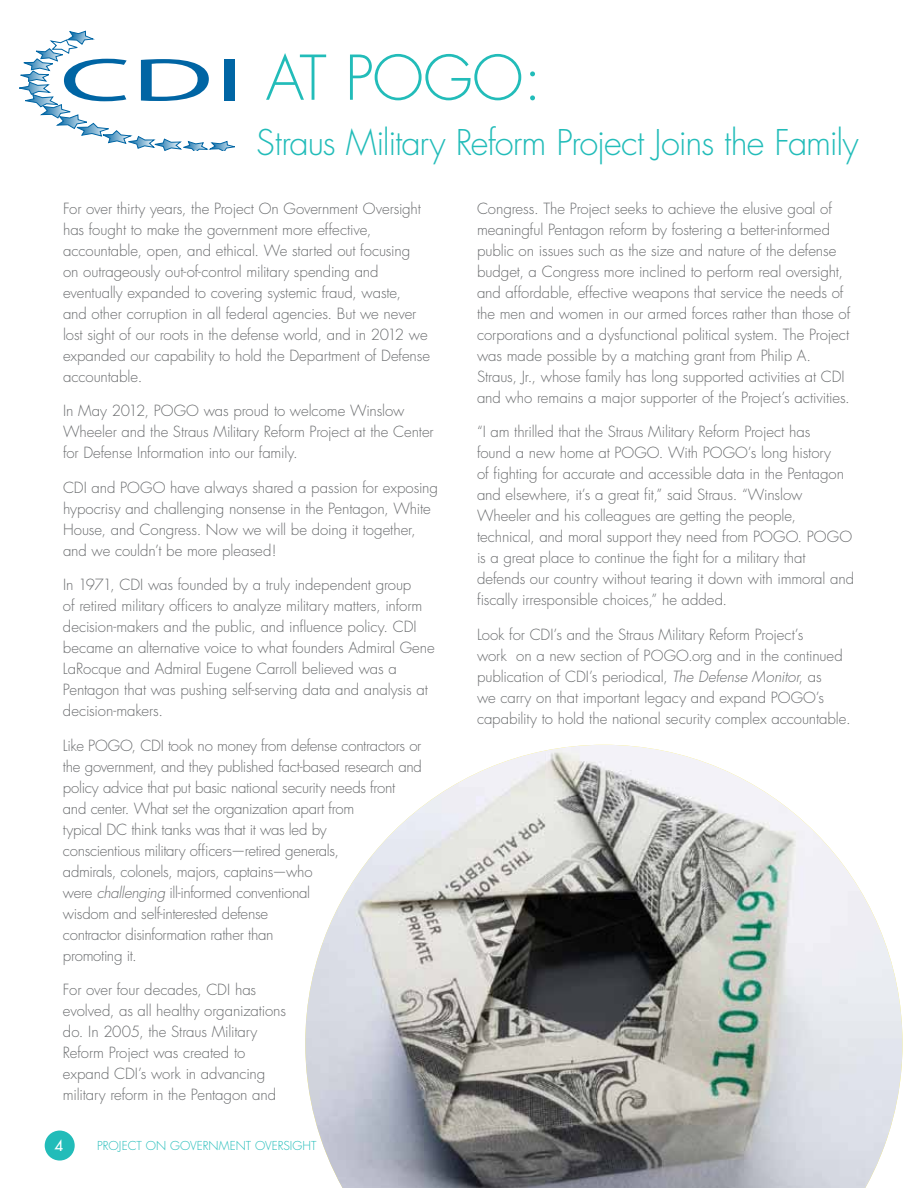
<style>
.page{position:relative;width:918px;height:1188px;background:#fff}
.page>*{position:absolute;margin:0;border:0;box-sizing:border-box;transform-origin:0 0}
.t1{font:300 60px "Futura";color:#22bcb9}
.t2{font:300 34.5px "Futura";letter-spacing:-.03em;color:#22bcb9}
.t3{font:300 15px/21px "Futura";letter-spacing:-.005em;color:#6a6c6e}
.t4{font:15px "Futura";color:#fff}
.t5{font:300 12px "Futura";letter-spacing:.01em;color:#22bcb9}
.s1{font-family:"Myriad";font-weight:400;font-size:61.2px;color:#0065a4}
.s2{font-style:italic}
</style>
<div class="page">
<div style="left:45px;top:1131px;width:30px;height:30px;background:#22bcb9;border-radius:50%"></div>
<svg style="left:19px;top:31px;width:216px;height:120px"></svg>
<img style="left:305px;top:745px;width:598px;height:443px">
<h1 class="t1" style="left:60px;top:42px;width:484px"><span class="s1">CDI</span> at POGO:</h1>
<h2 class="t2" style="left:256px;top:121px;width:604px">Straus Military Reform Project Joins the Family</h2>
<p class="t3" style="left:63px;top:198px;width:369px">For over thirty years, the Project On Government Oversight has fought to make the government more effective, accountable, open, and ethical. We started out focusing<br>on outrageously out-of-control military spending and eventually expanded to covering systemic fraud, waste,<br>and other corruption in all federal agencies. But we never lost sight of our roots in the defense world, and in 2012 we expanded our capability to hold the Department of Defense accountable.</p>
<p class="t3" style="left:63px;top:401px;width:372px">I n May 2012, POGO was proud to welcome Winslow<br>Wheeler and the Straus Military Reform Project at the Center for Defense I nformation into our family.</p>
<p class="t3" style="left:63px;top:477px;width:377px">CDI and POGO have always shared a passion for exposing hypocrisy and challenging nonsense in the Pentagon, White House, and Congress. Now we will be doing it together, and we couldn’t be more pleased!</p>
<p class="t3" style="left:63px;top:575px;width:373px">I n 1971, CDI was founded by a truly independent group<br>of retired military officers to analyze military matters, inform decision-makers and the public, and influence policy. CDI became an alternative voice to what founders Admiral Gene LaRocque and Admiral Eugene Carroll believed was a Pentagon that was pushing self-serving data and analysis at decision-makers.</p>
<p class="t3" style="left:63px;top:735px;width:360px">Like POGO, CDI took no money from defense contractors or the government, and they published fact-based research and policy advice that put basic national security needs front and center. What set the organization apart from<br>typical DC think tanks was that it was led by<br>conscientious military officers—retired generals,<br>admirals, colonels, majors, captains—who<br>were <span class="s2">challenging</span> ill-informed conventional<br>wisdom and self-interested defense<br>contractor disinformation rather than<br>promoting it.</p>
<p class="t3" style="left:63px;top:980px;width:225px">For over four decades, CDI has evolved, as all healthy organizations do. I n 2005, the Straus Military<br>Reform Project was created to expand CDI ’s work in advancing military reform in the Pentagon and</p>
<p class="t4" style="left:55px;top:1137px;width:10px">4</p>
<p class="t5" style="left:97px;top:1138px;width:221px">Project On Government Oversight</p>
<p class="t3" style="left:477px;top:198px;width:375px">Congress. The Project seeks to achieve the elusive goal of meaningful Pentagon reform by fostering a better-informed public on issues such as the size and nature of the defense budget, a Congress more inclined to perform real oversight, and affordable, effective weapons that service the needs of the men and women in our armed forces rather than those of corporations and a dysfunctional political system. The Project was made possible by a matching grant from Philip A.<br>Straus, Jr., whose family has long supported activities at CDI and who remains a major supporter of the Project’s activities.</p>
<p class="t3" style="left:477px;top:422px;width:379px">“I am thrilled that the Straus Military Reform Project has<br>found a new home at POGO. With POGO’s long history<br>of fighting for accurate and accessible data in the Pentagon and elsewhere, it’s a great fit,” said Straus. “Winslow Wheeler and his colleagues are getting the people, technical, and moral support they need from POGO. POGO is a great place to continue the fight for a military that defends our country without tearing it down with immoral and fiscally irresponsible choices,” he added.</p>
<p class="t3" style="left:477px;top:624px;width:375px">Look for CDI ’s and the Straus Military Reform Project’s<br>work on a new section of POGO.org and in the continued publication of CDI ’s periodical, <span class="s2">The Defense Monitor</span>, as<br>we carry on that important legacy and expand POGO’s capability to hold the national security complex accountable.</p>
</div>
